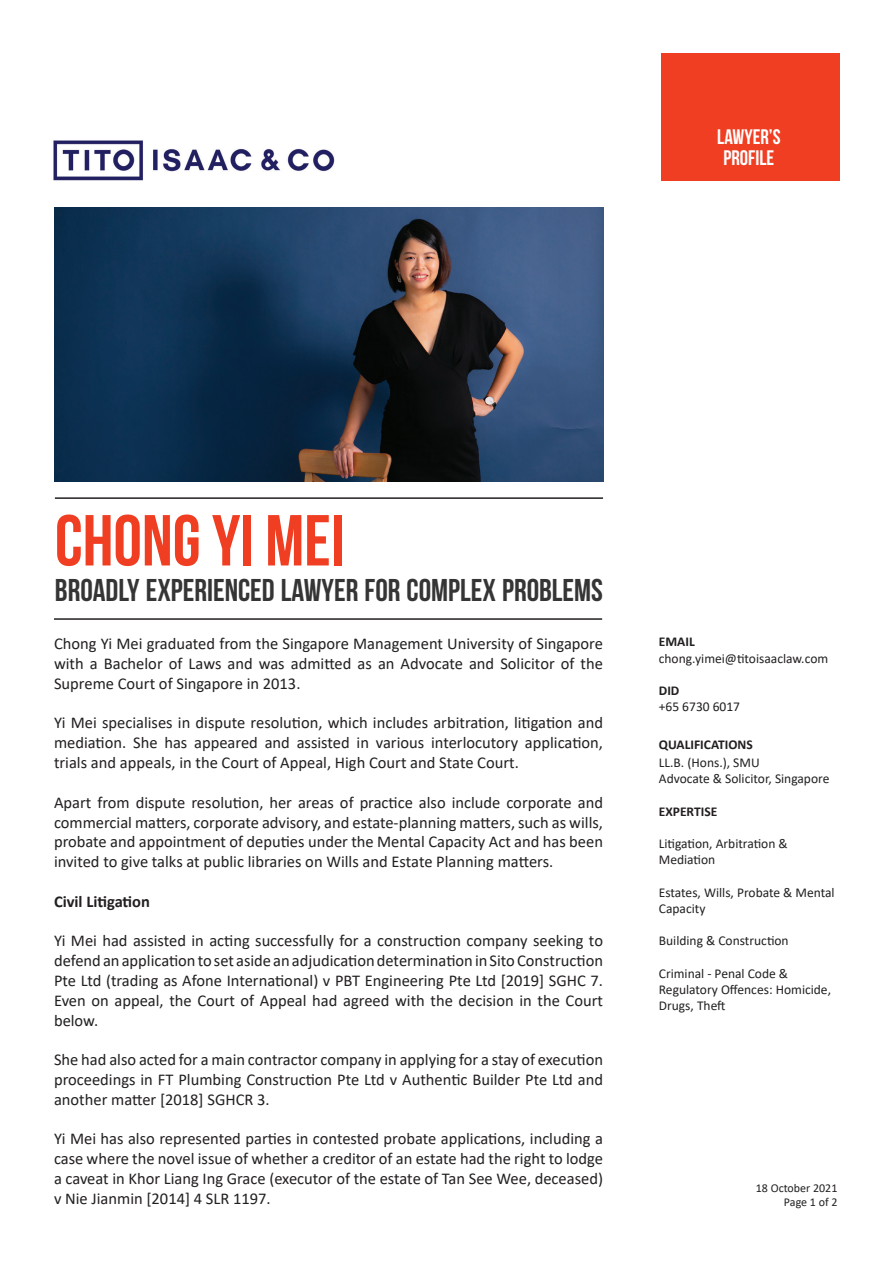
<style>
.page{position:relative;width:893px;height:1263px;background:#fff}
.page>*{position:absolute;margin:0;border:0;box-sizing:border-box;transform-origin:0 0}
.t1{font:72px "Bebas Neue";color:#ef3e22}
.t2{font:31.5px "Bebas Neue";color:#363536}
.t3{font:21px/21px "Bebas Neue";color:#fff;text-align:center}
.t4{font:16.5px/19.8px "Calibri";color:#231f20;text-align:justify}
.t5{font:700 16.5px "Calibri";color:#231f20}
.t6{font:13.5px/16.2px "Calibri";color:#231f20}
.t7{font:700 13.5px "Calibri";color:#231f20}
.t8{font:12px/14.4px "Calibri";color:#231f20;text-align:right}
</style>
<div class="page">
<hr style="left:54px;top:618px;width:548px;height:2px;background:#231f20">
<img style="left:53px;top:140px;width:282px;height:41px">
<div style="left:661px;top:53px;width:179px;height:128px;background:#ef3e22"></div>
<hr style="left:55px;top:497px;width:548px;height:2px;background:#231f20">
<img style="left:54px;top:208px;width:549px;height:273px">
<p class="t3" style="left:717px;top:126px;width:65px">LAWYER’S<br>PROFILE</p>
<h1 class="t1" style="left:55px;top:501px;width:291px">CHONG YI MEI</h1>
<h2 class="t2" style="left:55px;top:573px;width:550px">BROADLY EXPERIENCED LAWYER FOR COMPLEX PROBLEMS</h2>
<p class="t4" style="left:54px;top:633px;width:551px">Chong Yi Mei graduated from the Singapore Management University of Singapore with a Bachelor of Laws and was admitted as an Advocate and Solicitor of the Supreme Court of Singapore in 2013.</p>
<p class="t4" style="left:54px;top:713px;width:551px">Yi Mei specialises in dispute resolution, which includes arbitration, litigation and mediation. She has appeared and assisted in various interlocutory application, trials and appeals, in the Court of Appeal, High Court and State Court.</p>
<p class="t4" style="left:54px;top:792px;width:550px">Apart from dispute resolution, her areas of practice also include corporate and commercial matters, corporate advisory, and estate-planning matters, such as wills, probate and appointment of deputies under the Mental Capacity Act and has been invited to give talks at public libraries on Wills and Estate Planning matters.</p>
<p class="t5" style="left:54px;top:889px;width:98px">Civil Litigation</p>
<p class="t4" style="left:54px;top:930px;width:551px">Yi Mei had assisted in acting successfully for a construction company seeking to defend an application to set aside an adjudication determination in Sito Construction Pte Ltd (trading as Afone International) v PBT Engineering Pte Ltd [2019] SGHC 7.<br>Even on appeal, the Court of Appeal had agreed with the decision in the Court below.</p>
<p class="t4" style="left:54px;top:1049px;width:550px">She had also acted for a main contractor company in applying for a stay of execution proceedings in FT Plumbing Construction Pte Ltd v Authentic Builder Pte Ltd and another matter [2018] SGHCR 3.</p>
<p class="t4" style="left:54px;top:1128px;width:551px">Yi Mei has also represented parties in contested probate applications, including a case where the novel issue of whether a creditor of an estate had the right to lodge a caveat in Khor Liang Ing Grace (executor of the estate of Tan See Wee, deceased) v Nie Jianmin [2014] 4 SLR 1197.</p>
<p class="t7" style="left:659px;top:632px;width:37px">EMAIL</p>
<p class="t6" style="left:659px;top:650px;width:171px">chong.yimei@titoisaaclaw.com</p>
<p class="t7" style="left:659px;top:681px;width:22px">DID</p>
<p class="t6" style="left:659px;top:698px;width:83px">+65 6730 6017</p>
<p class="t7" style="left:659px;top:735px;width:95px">QUALIFICATIONS</p>
<p class="t6" style="left:659px;top:754px;width:172px">LL.B. (Hons.), SMU<br>Advocate &amp; Solicitor, Singapore</p>
<p class="t7" style="left:659px;top:802px;width:60px">EXPERTISE</p>
<p class="t6" style="left:659px;top:835px;width:130px">Litigation, Arbitration &amp;<br>Mediation</p>
<p class="t6" style="left:659px;top:884px;width:177px">Estates, Wills, Probate &amp; Mental<br>Capacity</p>
<p class="t6" style="left:659px;top:932px;width:131px">Building &amp; Construction</p>
<p class="t6" style="left:659px;top:965px;width:174px">Criminal - Penal Code &amp;<br>Regulatory Offences: Homicide,<br>Drugs, Theft</p>
<p class="t8" style="left:756px;top:1180px;width:83px">18 October 2021<br>Page 1 of 2</p>
</div>
